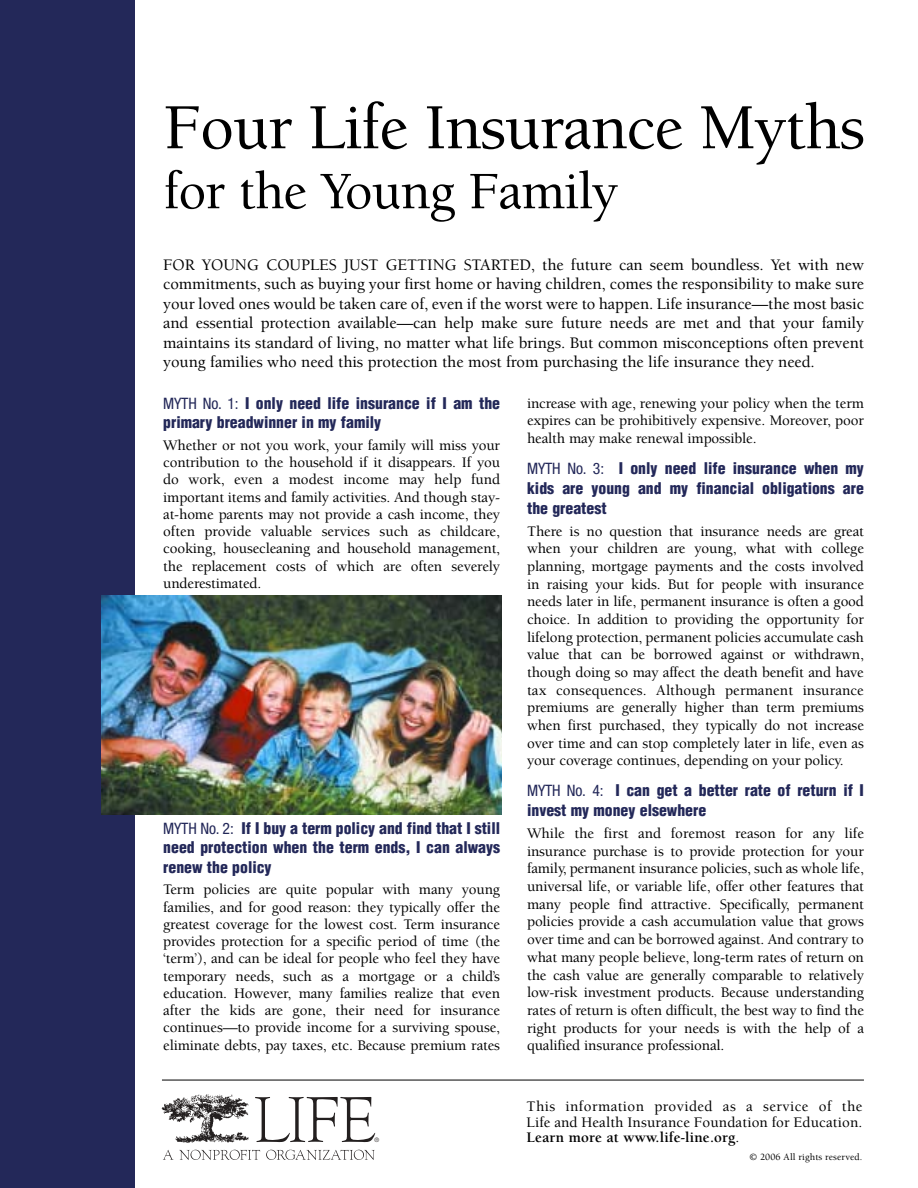
<style>
.page{position:relative;width:918px;height:1188px;background:#fff}
.page>*{position:absolute;margin:0;border:0;box-sizing:border-box;transform-origin:0 0}
.t1{font:500 66px "Berkeley";letter-spacing:-.02em;color:#000}
.t2{font:500 54px "Berkeley";letter-spacing:-.02em;color:#000}
.t3{font:500 16.5px/19.5px "Berkeley";letter-spacing:-.005em;color:#000;text-align:justify}
.t4{font:900 condensed 15.75px/19.5px "Helvetica";color:#232859}
.t5{font:500 15px/17.7px "Berkeley";letter-spacing:-.01em;color:#000;text-align:justify}
.t6{font:500 9.75px "Berkeley";letter-spacing:.01em;color:#000}
.t7{font:condensed 5.85px "Helvetica";color:#231f1f}
.s1{font-family:"Helvetica Neue";font-weight:400}
.s2{font-weight:700}
</style>
<div class="page">
<div style="left:0;top:0;width:135px;height:1188px;background:#232859"></div>
<hr style="left:162px;top:1080px;width:702px;height:1px;background:#000">
<svg style="left:258px;top:1097px;width:117px;height:45px"></svg>
<svg style="left:266px;top:1149px;width:109px;height:11px"></svg>
<img style="left:161px;top:1094px;width:97px;height:66px">
<img style="left:101px;top:596px;width:401px;height:219px">
<h1 class="t1" style="left:164px;top:102px;width:703px">Four Life Insurance Myths</h1>
<h2 class="t2" style="left:164px;top:170px;width:456px">for the Young Family</h2>
<p class="t3" style="left:163px;top:256px;width:702px">FOR YOUNG COUPLES JUST GETTING STARTED, the future can seem boundless. Yet with new commitments, such as buying your first home or having children, comes the responsibility to make sure your loved ones would be taken care of, even if the worst were to happen. Life insurance—the most basic and essential protection available—can help make sure future needs are met and that your family maintains its standard of living, no matter what life brings. But common misconceptions often prevent young families who need this protection the most from purchasing the life insurance they need.</p>
<p class="t4" style="left:163px;top:395px;width:338px"><span class="s1">MYTH No. 1:</span> I only need life insurance if I am the primary breadwinner in my family</p>
<p class="t5" style="left:163px;top:438px;width:338px;line-height:17.2px">Whether or not you work, your family will miss your contribution to the household if it disappears. If you do work, even a modest income may help fund important items and family activities. And though stay&shy;at-home parents may not provide a cash income, they often provide valuable services such as childcare, cooking, housecleaning and household management, the replacement costs of which are often severely underestimated.</p>
<p class="t5" style="left:527px;top:395px;width:338px">increase with age, renewing your policy when the term expires can be prohibitively expensive. Moreover, poor health may make renewal impossible.</p>
<p class="t4" style="left:527px;top:459px;width:338px;line-height:20px;text-align:justify"><span class="s1">MYTH No. 3:</span> I only need life insurance when my kids are young and my financial obligations are the greatest</p>
<p class="t5" style="left:527px;top:523px;width:338px">There is no question that insurance needs are great when your children are young, what with college planning, mortgage payments and the costs involved in raising your kids. But for people with insurance needs later in life, permanent insurance is often a good choice. In addition to providing the opportunity for lifelong protection, permanent policies accumulate cash value that can be borrowed against or withdrawn, though doing so may affect the death benefit and have tax consequences. Although permanent insurance premiums are generally higher than term premiums when first purchased, they typically do not increase over time and can stop completely later in life, even as your coverage continues, depending on your policy.</p>
<p class="t4" style="left:527px;top:782px;width:338px;line-height:20px"><span class="s1">MYTH No. 4:</span> I can get a better rate of return if I invest my money elsewhere</p>
<p class="t5" style="left:527px;top:826px;width:338px">While the first and foremost reason for any life insurance purchase is to provide protection for your family, permanent insurance policies, such as whole life, universal life, or variable life, offer other features that many people find attractive. Specifically, permanent policies provide a cash accumulation value that grows over time and can be borrowed against. And contrary to what many people believe, long-term rates of return on the cash value are generally comparable to relatively low-risk investment products. Because understanding rates of return is often difficult, the best way to find the right products for your needs is with the help of a qualified insurance professional.</p>
<p class="t4" style="left:163px;top:820px;width:338px;text-align:justify"><span class="s1">MYTH No. 2:</span> If I buy a term policy and find that I still need protection when the term ends, I can always renew the policy</p>
<p class="t5" style="left:163px;top:882px;width:338px;line-height:17.2px">Term policies are quite popular with many young families, and for good reason: they typically offer the greatest coverage for the lowest cost. Term insurance provides protection for a specific period of time (the ‘term’), and can be ideal for people who feel they have temporary needs, such as a mortgage or a child’s education. However, many families realize that even after the kids are gone, their need for insurance continues—to provide income for a surviving spouse, eliminate debts, pay taxes, etc. Because premium rates</p>
<p class="t7" style="left:375px;top:1138px;width:6px">®</p>
<p class="t5" style="left:527px;top:1100px;width:337px;line-height:15.8px">This information provided as a service of the Life and Health Insurance Foundation for Education.<br><span class="s2">Learn more at www.life-line.org</span>.</p>
<p class="t6" style="left:749px;top:1153px;width:115px">© 2006 All rights reserved.</p>
</div>
